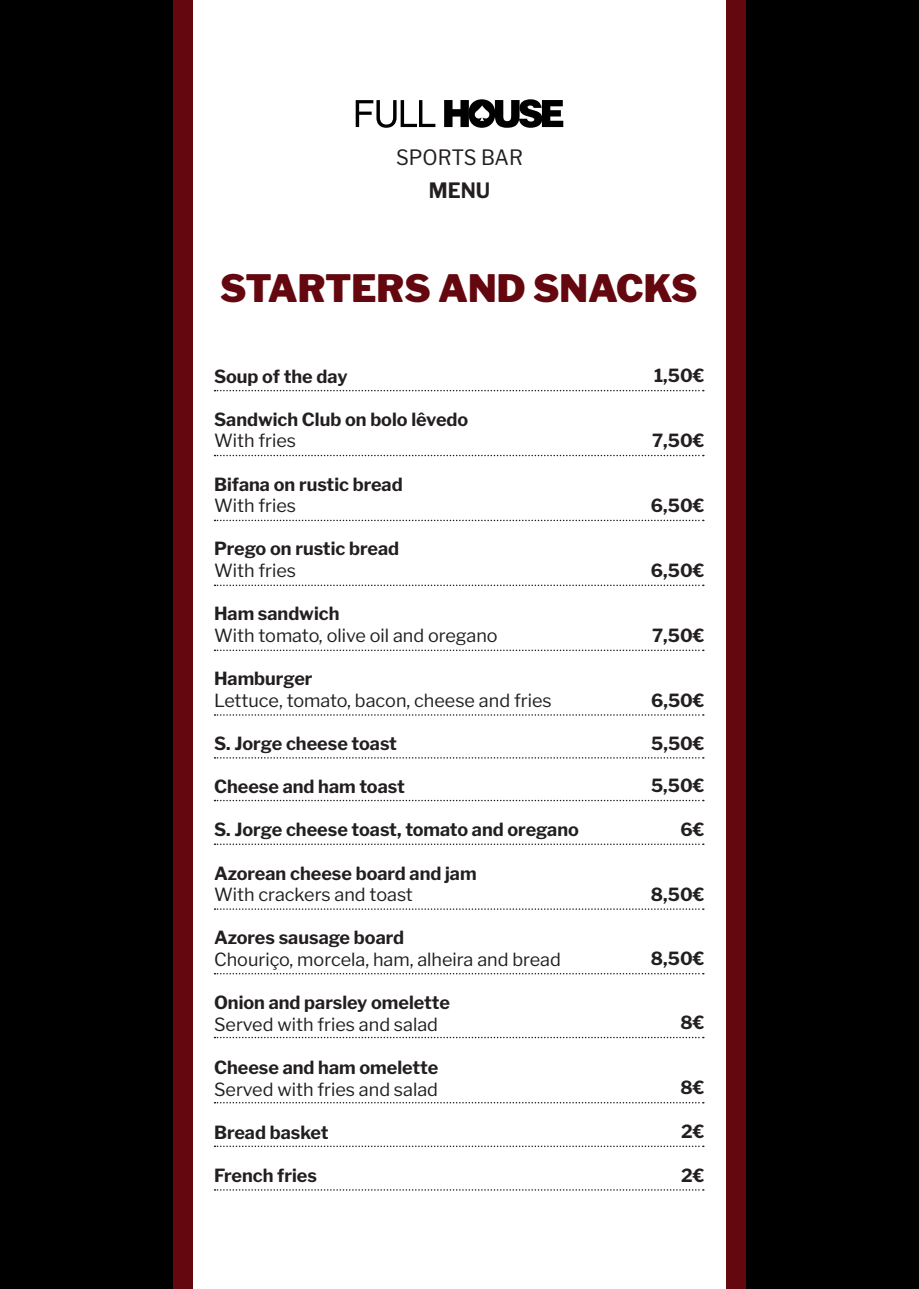
<style>
.page{position:relative;width:919px;height:1289px;background:#fff}
.page>*{position:absolute;margin:0;border:0;box-sizing:border-box;transform-origin:0 0}
.t1{font:900 37.5px "Libre Franklin";color:#64070e}
.t2{font:21px "Libre Franklin";color:#231f20;scale:.95 1}
.t3{font:700 21px "Libre Franklin";color:#231f20;scale:.95 1}
.t4{font:700 18px "Libre Franklin";color:#231f20}
.t5{font:18px "Libre Franklin";color:#231f20}
</style>
<div class="page">
<div style="left:0;top:0;width:918px;height:1288px;background:#000001"></div>
<div style="left:191px;top:0;width:536px;height:1288px;background:#fff"></div>
<div style="left:726px;top:0;width:19px;height:1288px;background:#64070e"></div>
<div style="left:173px;top:0;width:20px;height:1288px;background:#64070e"></div>
<svg style="left:355px;top:100px;width:80px;height:28px"></svg>
<svg style="left:444px;top:99px;width:119px;height:29px"></svg>
<svg style="left:214px;top:390px;width:489px;height:1px"></svg>
<svg style="left:214px;top:455px;width:489px;height:1px"></svg>
<svg style="left:214px;top:519px;width:489px;height:2px"></svg>
<svg style="left:214px;top:584px;width:489px;height:2px"></svg>
<svg style="left:214px;top:649px;width:489px;height:2px"></svg>
<svg style="left:214px;top:757px;width:489px;height:1px"></svg>
<svg style="left:214px;top:799px;width:489px;height:2px"></svg>
<svg style="left:214px;top:843px;width:489px;height:2px"></svg>
<svg style="left:214px;top:908px;width:489px;height:1px"></svg>
<svg style="left:214px;top:973px;width:489px;height:1px"></svg>
<svg style="left:214px;top:1036px;width:489px;height:2px"></svg>
<svg style="left:214px;top:1102px;width:489px;height:1px"></svg>
<svg style="left:214px;top:1145px;width:489px;height:2px"></svg>
<svg style="left:214px;top:1189px;width:489px;height:1px"></svg>
<svg style="left:214px;top:714px;width:489px;height:1px"></svg>
<p class="t2" style="left:396px;top:141px;width:135px">SPORTS BAR</p>
<p class="t3" style="left:429px;top:173px;width:66px">MENU</p>
<p class="t1" style="left:220px;top:259px;width:478px">STARTERS AND SNACKS</p>
<p class="t4" style="left:214px;top:361px;width:135px">Soup of the day</p>
<p class="t4" style="left:214px;top:405px;width:256px">Sandwich Club on bolo lêvedo</p>
<p class="t5" style="left:214px;top:426px;width:84px">With fries</p>
<p class="t4" style="left:214px;top:469px;width:190px">Bifana on rustic bread</p>
<p class="t5" style="left:214px;top:491px;width:84px">With fries</p>
<p class="t4" style="left:214px;top:534px;width:187px">Prego on rustic bread</p>
<p class="t5" style="left:214px;top:556px;width:84px">With fries</p>
<p class="t4" style="left:214px;top:599px;width:127px">Ham sandwich</p>
<p class="t5" style="left:214px;top:621px;width:285px">With tomato, olive oil and oregano</p>
<p class="t4" style="left:214px;top:664px;width:100px">Hamburger</p>
<p class="t5" style="left:214px;top:686px;width:339px">Lettuce, tomato, bacon, cheese and fries</p>
<p class="t4" style="left:214px;top:729px;width:184px">S. Jorge cheese toast</p>
<p class="t4" style="left:214px;top:772px;width:192px">Cheese and ham toast</p>
<p class="t4" style="left:214px;top:815px;width:366px">S. Jorge cheese toast, tomato and oregano</p>
<p class="t4" style="left:214px;top:858px;width:264px">Azorean cheese board and jam</p>
<p class="t5" style="left:214px;top:880px;width:200px">With crackers and toast</p>
<p class="t4" style="left:214px;top:923px;width:192px">Azores sausage board</p>
<p class="t5" style="left:214px;top:945px;width:348px">Chouriço, morcela, ham, alheira and bread</p>
<p class="t4" style="left:214px;top:988px;width:237px">Onion and parsley omelette</p>
<p class="t5" style="left:214px;top:1010px;width:225px">Served with fries and salad</p>
<p class="t4" style="left:214px;top:1053px;width:226px">Cheese and ham omelette</p>
<p class="t5" style="left:214px;top:1074px;width:225px">Served with fries and salad</p>
<p class="t4" style="left:214px;top:1117px;width:116px">Bread basket</p>
<p class="t4" style="left:214px;top:1161px;width:104px">French fries</p>
<p class="t4" style="left:654px;top:361px;width:52px">1,50€</p>
<p class="t4" style="left:652px;top:426px;width:54px">7,50€</p>
<p class="t4" style="left:651px;top:491px;width:55px">6,50€</p>
<p class="t4" style="left:651px;top:556px;width:55px">6,50€</p>
<p class="t4" style="left:652px;top:621px;width:54px">7,50€</p>
<p class="t4" style="left:651px;top:685px;width:55px">6,50€</p>
<p class="t4" style="left:651px;top:728px;width:55px">5,50€</p>
<p class="t4" style="left:651px;top:771px;width:55px">5,50€</p>
<p class="t4" style="left:680px;top:815px;width:26px">6€</p>
<p class="t4" style="left:651px;top:879px;width:55px">8,50€</p>
<p class="t4" style="left:651px;top:944px;width:55px">8,50€</p>
<p class="t4" style="left:680px;top:1008px;width:26px">8€</p>
<p class="t4" style="left:680px;top:1073px;width:26px">8€</p>
<p class="t4" style="left:681px;top:1117px;width:25px">2€</p>
<p class="t4" style="left:681px;top:1160px;width:25px">2€</p>
</div>
